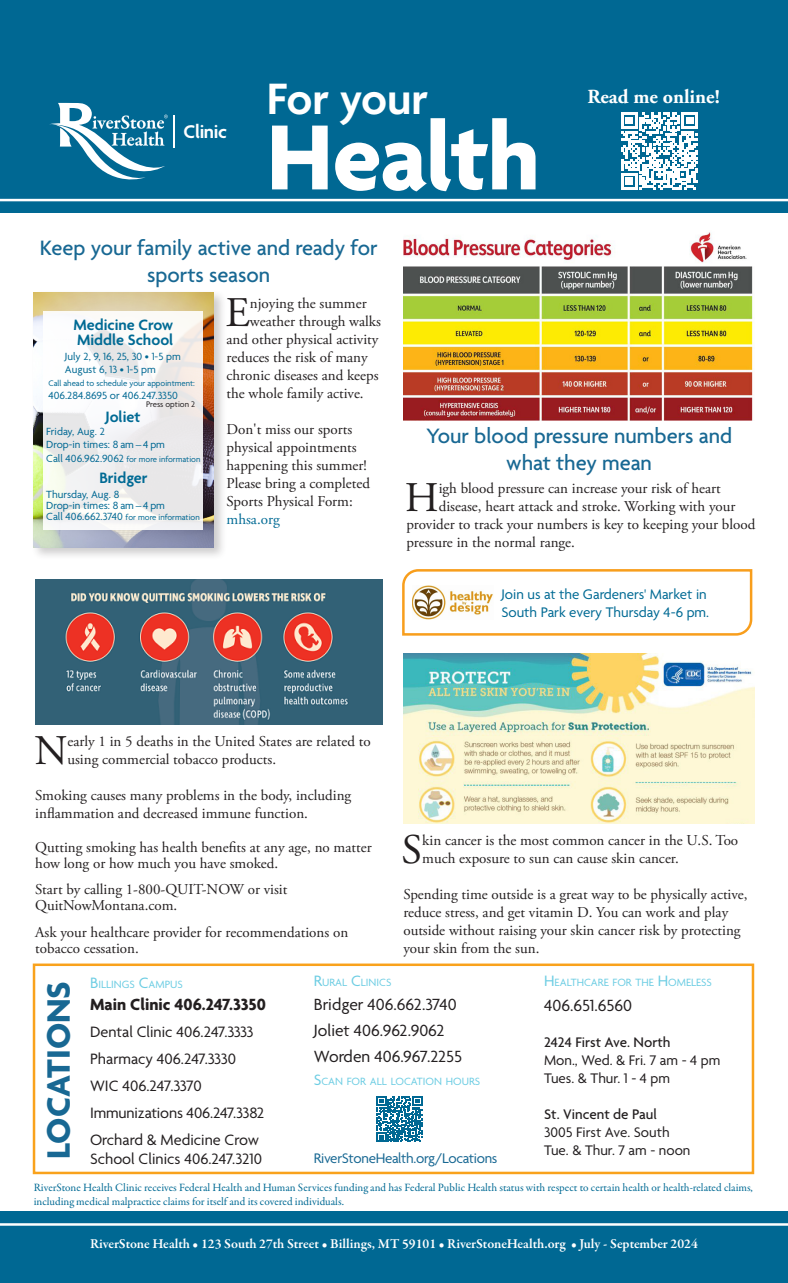
<style>
.page{position:relative;width:788px;height:1283px;background:#fff}
.page>*{position:absolute;margin:0;border:0;box-sizing:border-box;transform-origin:0 0}
.t1{font:700 100px "Agenda";letter-spacing:-.015em;color:#fff}
.t2{font:600 47.5px "Agenda";letter-spacing:-.005em;color:#fff}
.t3{font:42.12px "Adobe Garamond Pro";color:#231f20}
.t4{font:700 35px "Agenda";color:#186893}
.t5{font:500 22.5px/27px "Agenda";color:#186893;text-align:center}
.t6{font:700 20px "Adobe Garamond Pro";color:#fff}
.t7{font:600 20px "Agenda";letter-spacing:-.02em;color:#fff}
.t8{font:17.5px "Agenda";color:#231f20}
.t9{font:700 17.5px "Agenda";color:#231f20}
.t10{font:16.25px/19.5px "Agenda";color:#231f20}
.t11{font:600 16.25px "Agenda";color:#006a94}
.t12{font:15px/18px "Adobe Garamond Pro";color:#231f20}
.t13{font:15px "Agenda";color:#231f20}
.t14{font:15px/18px "Agenda";color:#006a94}
.t15{font:500 15px "Agenda";color:#231f20}
.t16{font:15px "Agenda";letter-spacing:-.02em;color:#186893}
.t17{font:600 13.75px "Garamond Premr Pro";letter-spacing:-.005em;color:#fff}
.t18{font:11.38px "Agenda";color:#6dcde3}
.t19{font:11.25px/13.5px "Garamond Premr Pro";color:#006a94}
.t20{font:11.25px "Agenda";color:#006893}
.t21{font:8.75px "Agenda";color:#006893}
.t22{font:8.75px "Agenda";color:#231f20}
.s1{font-size:11.25px}
.s2{color:#006a94}
.s3{font-size:16.25px}
</style>
<div class="page">
<div style="left:0;top:1211px;width:788px;height:71px;background:#006893"></div>
<div style="left:0;top:0;width:788px;height:213px;background:#006893"></div>
<hr style="left:173px;top:115px;width:1px;height:33px;background:#fff">
<svg style="left:49px;top:103px;width:119px;height:77px"></svg>
<hr style="left:0;top:1223px;width:788px;height:2px;background:#fff">
<hr style="left:0;top:199px;width:788px;height:2px;background:#fff">
<img style="left:35px;top:579px;width:347px;height:145px">
<svg style="left:376px;top:1096px;width:46px;height:46px"></svg>
<div style="left:33px;top:963px;width:721px;height:211px;border:2px solid #f9a21c"></div>
<svg style="left:621px;top:113px;width:77px;height:77px"></svg>
<img style="left:403px;top:232px;width:350px;height:188px">
<svg style="left:402px;top:569px;width:351px;height:67px"></svg>
<img style="left:403px;top:654px;width:351px;height:169px">
<div style="left:31px;top:289px;width:196px;height:271px;background:#231f20;opacity:.23"></div>
<img style="left:34px;top:292px;width:180px;height:255px">
<svg style="left:44px;top:311px;width:159px;height:218px"></svg>
<p class="t7" style="left:183px;top:121px;width:45px">Clinic</p>
<p class="t2" style="left:267px;top:73px;width:163px">For your</p>
<p class="t1" style="left:267px;top:104px;width:274px">Health</p>
<p class="t5" style="left:40px;top:236px;width:339px">Keep your family active and ready for sports season</p>
<p class="t6" style="left:587px;top:85px;width:134px">Read me online!</p>
<p class="t11" style="left:73px;top:316px;width:101px">Medicine Crow</p>
<p class="t11" style="left:77px;top:331px;width:98px">Middle School</p>
<p class="t20" style="left:65px;top:350px;width:117px">July 2, 9, 16, 25, 30 • 1-5 pm</p>
<p class="t20" style="left:65px;top:364px;width:92px">August 6, 13 • 1-5 pm</p>
<p class="t21" style="left:48px;top:378px;width:148px">Call ahead to schedule your appointment:</p>
<p class="t20" style="left:48px;top:390px;width:131px">406.284.8695 or 406.247.3350</p>
<p class="t22" style="left:146px;top:399px;width:51px">Press option 2</p>
<p class="t11" style="left:105px;top:408px;width:37px">Joliet</p>
<p class="t20" style="left:46px;top:425px;width:60px">Friday, Aug. 2</p>
<p class="t20" style="left:46px;top:438px;width:120px">Drop-in times: 8 am – 4 pm</p>
<p class="t21" style="left:46px;top:454px;width:156px"><span class="s1">Call 406.962.9062</span> for more information</p>
<p class="t20" style="left:46px;top:489px;width:75px">Thursday, Aug. 8</p>
<p class="t20" style="left:46px;top:499px;width:120px">Drop-in times: 8 am – 4 pm</p>
<p class="t21" style="left:46px;top:512px;width:155px"><span class="s1">Call 406.662.3740</span> for more information</p>
<p class="t11" style="left:99px;top:468px;width:49px">Bridger</p>
<p class="t3" style="left:225px;top:287px;width:26px">E</p>
<p class="t12" style="left:250px;top:294px;width:118px">njoying the summer</p>
<p class="t12" style="left:250px;top:312px;width:132px">weather through walks</p>
<p class="t12" style="left:226px;top:330px;width:153px">and other physical activity</p>
<p class="t12" style="left:226px;top:348px;width:142px">reduces the risk of many</p>
<p class="t12" style="left:226px;top:366px;width:153px">chronic diseases and keeps</p>
<p class="t12" style="left:226px;top:384px;width:139px">the whole family active.</p>
<p class="t12" style="left:226px;top:420px;width:145px">Don't miss our sports physical appointments happening this summer!<br>Please bring a completed<br>Sports Physical Form: <span class="s2">mhsa.org</span></p>
<p class="t5" style="left:426px;top:423px;width:308px">Your blood pressure numbers and what they mean</p>
<p class="t3" style="left:404px;top:472px;width:35px">H</p>
<p class="t12" style="left:438px;top:480px;width:283px">igh blood pressure can increase your risk of heart</p>
<p class="t12" style="left:438px;top:498px;width:298px">disease, heart attack and stroke. Working with your</p>
<p class="t12" style="left:406px;top:516px;width:350px">provider to track your numbers is key to keeping your blood</p>
<p class="t12" style="left:406px;top:534px;width:170px">pressure in the normal range.</p>
<p class="t14" style="left:501px;top:586px;width:209px">Join us at the Gardeners' Market in<br>South Park every Thursday 4-6 pm.</p>
<p class="t3" style="left:34px;top:725px;width:35px">N</p>
<p class="t12" style="left:67px;top:732px;width:305px">early 1 in 5 deaths in the United States are related to using commercial tobacco products.</p>
<p class="t12" style="left:35px;top:786px;width:317px">Smoking causes many problems in the body, including inflammation and decreased immune function.</p>
<p class="t12" style="left:35px;top:839px;width:338px;line-height:16.2px">Qutting smoking has health benefits at any age, no matter how long or how much you have smoked.</p>
<p class="t12" style="left:35px;top:882px;width:253px;line-height:16.1px">Start by calling 1-800-QUIT-NOW or visit<br>QuitNowMontana.com.</p>
<p class="t12" style="left:35px;top:924px;width:314px;line-height:16.2px">Ask your healthcare provider for recommendations on tobacco cessation.</p>
<p class="t3" style="left:401px;top:824px;width:22px">S</p>
<p class="t12" style="left:422px;top:832px;width:317px">kin cancer is the most common cancer in the U.S. Too much exposure to sun can cause skin cancer.</p>
<p class="t12" style="left:403px;top:886px;width:345px">Spending time outside is a great way to be physically active, reduce stress, and get vitamin D. You can work and play outside without raising your skin cancer risk by protecting your skin from the sun.</p>
<p class="t4" style="left:40px;top:1158px;width:179px;rotate:-90deg">LOCATIONS</p>
<p class="t18" style="left:90px;top:977px;width:94px"><span class="s3">B</span>ILLINGS <span class="s3">C</span>AMPUS</p>
<p class="t18" style="left:314px;top:976px;width:79px"><span class="s3">R</span>URAL <span class="s3">C</span>LINICS</p>
<p class="t18" style="left:544px;top:976px;width:169px"><span class="s3">H</span>EALTHCARE FOR THE <span class="s3">H</span>OMELESS</p>
<p class="t9" style="left:90px;top:994px;width:177px">Main Clinic 406.247.3350</p>
<p class="t10" style="left:90px;top:1022px;width:165px">Dental Clinic 406.247.3333</p>
<p class="t10" style="left:90px;top:1049px;width:147px">Pharmacy 406.247.3330</p>
<p class="t10" style="left:90px;top:1076px;width:113px">WIC 406.247.3370</p>
<p class="t10" style="left:90px;top:1103px;width:176px">Immunizations 406.247.3382</p>
<p class="t10" style="left:90px;top:1130px;width:173px">Orchard &amp; Medicine Crow<br>School Clinics 406.247.3210</p>
<p class="t8" style="left:314px;top:994px;width:145px">Bridger 406.662.3740</p>
<p class="t8" style="left:314px;top:1020px;width:132px">Joliet 406.962.9062</p>
<p class="t8" style="left:314px;top:1046px;width:150px">Worden 406.967.2255</p>
<p class="t8" style="left:544px;top:995px;width:90px">406.651.6560</p>
<p class="t15" style="left:544px;top:1033px;width:128px">2424 First Ave. North</p>
<p class="t13" style="left:544px;top:1051px;width:178px">Mon., Wed. &amp; Fri. 7 am - 4 pm</p>
<p class="t13" style="left:544px;top:1069px;width:127px">Tues. &amp; Thur. 1 - 4 pm</p>
<p class="t15" style="left:544px;top:1105px;width:114px">St. Vincent de Paul</p>
<p class="t13" style="left:544px;top:1123px;width:127px">3005 First Ave. South</p>
<p class="t13" style="left:544px;top:1141px;width:148px">Tue. &amp; Thur. 7 am - noon</p>
<p class="t18" style="left:314px;top:1075px;width:168px"><span class="s3">S</span>CAN FOR ALL LOCATION HOURS</p>
<p class="t16" style="left:314px;top:1149px;width:185px">RiverStoneHealth.org/Locations</p>
<p class="t19" style="left:34px;top:1181px;width:720px">RiverStone Health Clinic receives Federal Health and Human Services funding and has Federal Public Health status with respect to certain health or health-related claims, including medical malpractice claims for itself and its covered individuals.</p>
<p class="t17" style="left:90px;top:1235px;width:609px">RiverStone Health • 123 South 27th Street • Billings, MT 59101 • RiverStoneHealth.org • July - September 2024</p>
</div>
